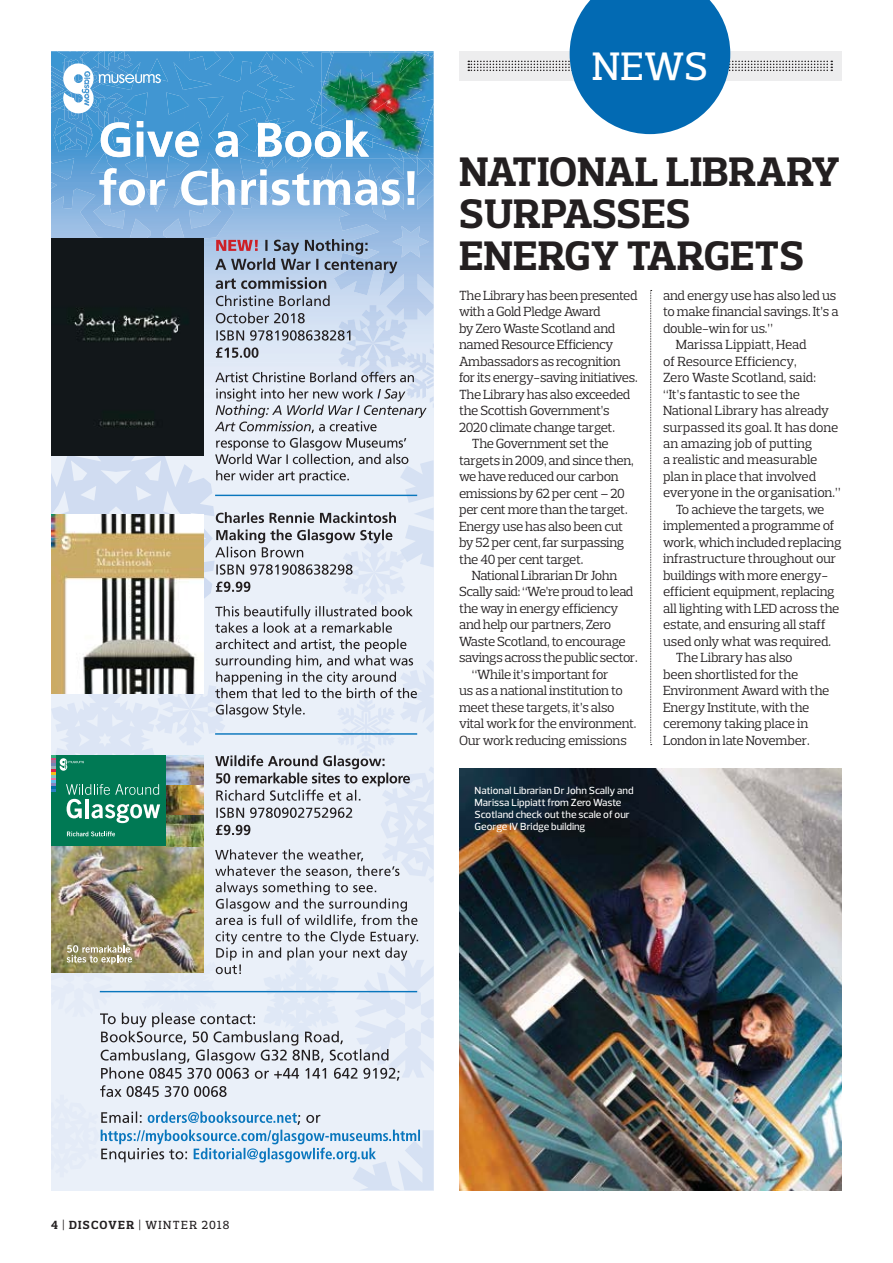
<style>
.page{position:relative;width:893px;height:1263px;background:#fff}
.page>*{position:absolute;margin:0;border:0;box-sizing:border-box;transform-origin:0 0}
.t1{font:700 42px/42px "Prelo Slab";letter-spacing:.015em;color:#231f20}
.t2{font:500 40.5px "Prelo Slab";color:#fff}
.t3{font:13.5px "Prelo Slab";letter-spacing:-.02em;color:#231f20}
.t4{font:13.5px "Prelo Slab";letter-spacing:-.045em;color:#231f20}
.t5{font:13.5px "Prelo Slab";color:#231f20}
.t6{font:13.5px "Prelo Slab";letter-spacing:-.04em;color:#231f20}
.t7{font:500 12px "Prelo Slab";letter-spacing:.115em;color:#231f20}
.t8{font:500 10.5px/12px "Prelo";color:#fff}
.s1{font-weight:700}
</style>
<div class="page">
<img style="left:203px;top:205px;width:138px;height:183px">
<img style="left:341px;top:320px;width:93px;height:68px">
<img style="left:51px;top:51px;width:134px;height:187px">
<img style="left:185px;top:51px;width:89px;height:189px">
<img style="left:51px;top:51px;width:82px;height:99px">
<img style="left:334px;top:203px;width:100px;height:117px">
<img style="left:258px;top:51px;width:176px;height:152px">
<img style="left:260px;top:65px;width:12px;height:97px">
<img style="left:340px;top:159px;width:76px;height:45px">
<img style="left:338px;top:305px;width:70px;height:7px">
<img style="left:406px;top:343px;width:28px;height:45px">
<svg style="left:215px;top:312px;width:199px;height:70px;background:#c3cddc"></svg>
<svg style="left:216px;top:295px;width:114px;height:11px"></svg>
<svg style="left:215px;top:239px;width:182px;height:50px;background:#99a6be"></svg>
<div style="left:51px;top:238px;width:152px;height:150px;background:#12171a"></div>
<svg style="left:63px;top:63px;width:98px;height:50px"></svg>
<svg style="left:99px;top:168px;width:316px;height:37px"></svg>
<svg style="left:51px;top:388px;width:383px;height:802px;background:#c0c8cb"></svg>
<hr style="left:215px;top:495px;width:202px;height:1px;background:#0976bd">
<hr style="left:215px;top:733px;width:202px;height:2px;background:#0976bd">
<hr style="left:100px;top:991px;width:317px;height:1px;background:#0976bd">
<img style="left:322px;top:156px;width:112px;height:3px">
<svg style="left:404px;top:157px;width:14px;height:2px"></svg>
<svg style="left:101px;top:120px;width:221px;height:37px"></svg>
<img style="left:322px;top:156px;width:47px;height:1px">
<svg style="left:418px;top:51px;width:16px;height:1px"></svg>
<img style="left:395px;top:51px;width:23px;height:1px">
<img style="left:334px;top:51px;width:61px;height:1px">
<img style="left:311px;top:90px;width:11px;height:36px">
<img style="left:322px;top:52px;width:112px;height:104px">
<img style="left:346px;top:120px;width:22px;height:19px">
<div style="left:459px;top:51px;width:383px;height:30px;background:#ededee"></div>
<svg style="left:468px;top:0;width:364px;height:134px"></svg>
<svg style="left:650px;top:290px;width:2px;height:455px"></svg>
<img style="left:459px;top:769px;width:383px;height:421px">
<p class="t7" style="left:51px;top:1220px;width:180px"><span class="s1">4</span> | <span class="s1">DISCOVER</span> | WINTER 2018</p>
<h2 class="t2" style="left:592px;top:51px;width:117px">NEWS</h2>
<h1 class="t1" style="left:459px;top:154px;width:382px">NATIONAL LIBRARY<br>SURPASSES<br>ENERGY TARGETS</h1>
<p class="t3" style="left:459px;top:290px;width:180px">The Library has been presented</p>
<p class="t6" style="left:459px;top:306px;width:143px">with a Gold Pledge Award</p>
<p class="t3" style="left:459px;top:323px;width:158px">by Zero Waste Scotland and</p>
<p class="t3" style="left:459px;top:339px;width:156px">named Resource Efficiency</p>
<p class="t3" style="left:459px;top:356px;width:163px">Ambassadors as recognition</p>
<p class="t3" style="left:459px;top:372px;width:180px">for its energy-saving initiatives.</p>
<p class="t3" style="left:459px;top:389px;width:173px">The Library has also exceeded</p>
<p class="t3" style="left:459px;top:405px;width:152px">the Scottish Government’s</p>
<p class="t3" style="left:459px;top:422px;width:157px">2020 climate change target.</p>
<p class="t3" style="left:472px;top:438px;width:138px">The Government set the</p>
<p class="t3" style="left:459px;top:455px;width:176px">targets in 2009, and since then,</p>
<p class="t3" style="left:459px;top:471px;width:161px">we have reduced our carbon</p>
<p class="t3" style="left:459px;top:488px;width:167px">emissions by 62 per cent – 20</p>
<p class="t3" style="left:459px;top:504px;width:170px">per cent more than the target.</p>
<p class="t3" style="left:459px;top:521px;width:166px">Energy use has also been cut</p>
<p class="t3" style="left:459px;top:537px;width:167px">by 52 per cent, far surpassing</p>
<p class="t3" style="left:459px;top:554px;width:126px">the 40 per cent target.</p>
<p class="t3" style="left:472px;top:570px;width:147px">National Librarian Dr John</p>
<p class="t4" style="left:459px;top:587px;width:176px">Scally said: “We’re proud to lead</p>
<p class="t3" style="left:459px;top:603px;width:161px">the way in energy efficiency</p>
<p class="t3" style="left:459px;top:620px;width:154px">and help our partners, Zero</p>
<p class="t3" style="left:459px;top:636px;width:168px">Waste Scotland, to encourage</p>
<p class="t3" style="left:459px;top:653px;width:180px">savings across the public sector.</p>
<p class="t3" style="left:472px;top:669px;width:138px">“While it’s important for</p>
<p class="t3" style="left:459px;top:686px;width:165px">us as a national institution to</p>
<p class="t3" style="left:459px;top:702px;width:157px">meet these targets, it’s also</p>
<p class="t3" style="left:459px;top:719px;width:179px">vital work for the environment.</p>
<p class="t3" style="left:459px;top:735px;width:169px">Our work reducing emissions</p>
<p class="t3" style="left:663px;top:290px;width:175px">and energy use has also led us</p>
<p class="t3" style="left:663px;top:306px;width:177px">to make financial savings. It’s a</p>
<p class="t3" style="left:663px;top:323px;width:111px">double-win for us.”</p>
<p class="t3" style="left:676px;top:339px;width:132px">Marissa Lippiatt, Head</p>
<p class="t3" style="left:663px;top:356px;width:135px">of Resource Efficiency,</p>
<p class="t3" style="left:663px;top:372px;width:154px">Zero Waste Scotland, said:</p>
<p class="t3" style="left:663px;top:389px;width:138px">“It’s fantastic to see the</p>
<p class="t3" style="left:663px;top:405px;width:167px">National Library has already</p>
<p class="t3" style="left:663px;top:422px;width:177px">surpassed its goal. It has done</p>
<p class="t3" style="left:663px;top:438px;width:151px">an amazing job of putting</p>
<p class="t5" style="left:663px;top:455px;width:156px">a realistic and measurable</p>
<p class="t3" style="left:663px;top:471px;width:155px">plan in place that involved</p>
<p class="t3" style="left:663px;top:488px;width:179px">everyone in the organisation.”</p>
<p class="t3" style="left:676px;top:504px;width:150px">To achieve the targets, we</p>
<p class="t3" style="left:663px;top:521px;width:173px">implemented a programme of</p>
<p class="t3" style="left:663px;top:537px;width:180px">work, which included replacing</p>
<p class="t3" style="left:663px;top:554px;width:175px">infrastructure throughout our</p>
<p class="t3" style="left:663px;top:570px;width:167px">buildings with more energy-</p>
<p class="t3" style="left:663px;top:587px;width:173px">efficient equipment, replacing</p>
<p class="t3" style="left:663px;top:603px;width:178px">all lighting with LED across the</p>
<p class="t3" style="left:663px;top:620px;width:164px">estate, and ensuring all staff</p>
<p class="t3" style="left:663px;top:636px;width:170px">used only what was required.</p>
<p class="t3" style="left:676px;top:653px;width:118px">The Library has also</p>
<p class="t3" style="left:663px;top:669px;width:137px">been shortlisted for the</p>
<p class="t3" style="left:663px;top:686px;width:168px">Environment Award with the</p>
<p class="t3" style="left:663px;top:702px;width:148px">Energy Institute, with the</p>
<p class="t3" style="left:663px;top:719px;width:147px">ceremony taking place in</p>
<p class="t3" style="left:663px;top:735px;width:148px">London in late November.</p>
<p class="t8" style="left:474px;top:785px;width:161px">National Librarian Dr John Scally and<br>Marissa Lippiatt from Zero Waste<br>Scotland check out the scale of our<br>George IV Bridge building</p>
</div>
